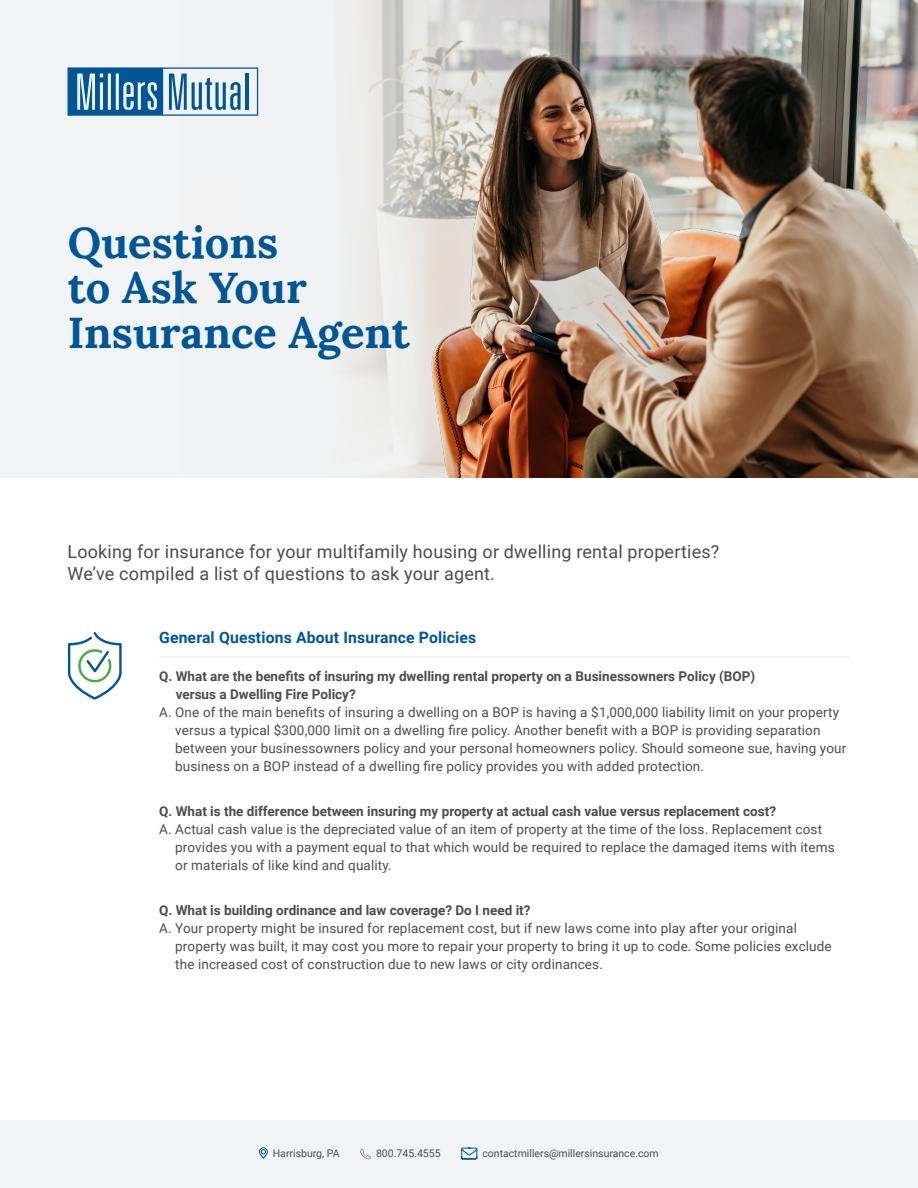
<style>
.page{position:relative;width:918px;height:1188px;background:#fff}
.page>*{position:absolute;margin:0;border:0;box-sizing:border-box;transform-origin:0 0}
.t1{font:700 43.5px/45px "Lora";color:#005595}
.t2{font:18px/22.5px "Roboto";letter-spacing:.01em;color:#4b4c4d}
.t3{font:700 15.75px "Roboto";letter-spacing:.01em;color:#005595}
.t4{font:13.5px/18px "Roboto";letter-spacing:.01em;color:#4b4c4d}
.t5{font:700 13.5px/18px "Roboto";color:#4b4c4d}
.t6{font:10.5px "Roboto";color:#4b4c4d}
</style>
<div class="page">
<div style="left:0;top:0;width:918px;height:478px;background:#f2f3f4"></div>
<img style="left:180px;top:0;width:247px;height:478px">
<svg style="left:68px;top:68px;width:190px;height:48px"></svg>
<hr style="left:245px;top:74px;width:3px;height:36px;background:#005595">
<div style="left:0;top:1120px;width:918px;height:68px;background:#f2f3f4"></div>
<svg style="left:259px;top:1147px;width:8px;height:12px"></svg>
<svg style="left:360px;top:1149px;width:11px;height:10px"></svg>
<svg style="left:461px;top:1147px;width:17px;height:13px"></svg>
<hr style="left:159px;top:656px;width:691px;height:2px;background:#f2f3f4">
<svg style="left:67px;top:632px;width:55px;height:68px"></svg>
<img style="left:427px;top:0;width:491px;height:478px">
<p class="t1" style="left:68px;top:215px;width:344px">Questions<br>to Ask Your<br>Insurance Agent</p>
<p class="t2" style="left:68px;top:540px;width:653px">Looking for insurance for your multifamily housing or dwelling rental properties?<br>We’ve compiled a list of questions to ask your agent.</p>
<p class="t3" style="left:159px;top:626px;width:319px">General Questions About Insurance Policies</p>
<p class="t5" style="left:176px;top:667px;width:581px;text-indent:-17px">Q. What are the benefits of insuring my dwelling rental property on a Businessowners Policy (BOP) versus a Dwelling Fire Policy?</p>
<p class="t4" style="left:175px;top:703px;width:673px;text-indent:-16px">A. One of the main benefits of insuring a dwelling on a BOP is having a $1,000,000 liability limit on your property versus a typical $300,000 limit on a dwelling fire policy. Another benefit with a BOP is providing separation between your businessowners policy and your personal homeowners policy. Should someone sue, having your business on a BOP instead of a dwelling fire policy provides you with added protection.</p>
<p class="t5" style="left:159px;top:802px;width:618px">Q. What is the difference between insuring my property at actual cash value versus replacement cost?</p>
<p class="t4" style="left:175px;top:820px;width:661px;text-indent:-16px">A. Actual cash value is the depreciated value of an item of property at the time of the loss. Replacement cost provides you with a payment equal to that which would be required to replace the damaged items with items or materials of like kind and quality.</p>
<p class="t5" style="left:159px;top:901px;width:373px">Q. What is building ordinance and law coverage? Do I need it?</p>
<p class="t4" style="left:175px;top:919px;width:658px;text-indent:-16px">A. Your property might be insured for replacement cost, but if new laws come into play after your original property was built, it may cost you more to repair your property to bring it up to code. Some policies exclude the increased cost of construction due to new laws or city ordinances.</p>
<p class="t6" style="left:273px;top:1146px;width:68px">Harrisburg, PA</p>
<p class="t6" style="left:376px;top:1146px;width:66px">800.745.4555</p>
<p class="t6" style="left:482px;top:1146px;width:178px">contactmillers@millersinsurance.com</p>
</div>
